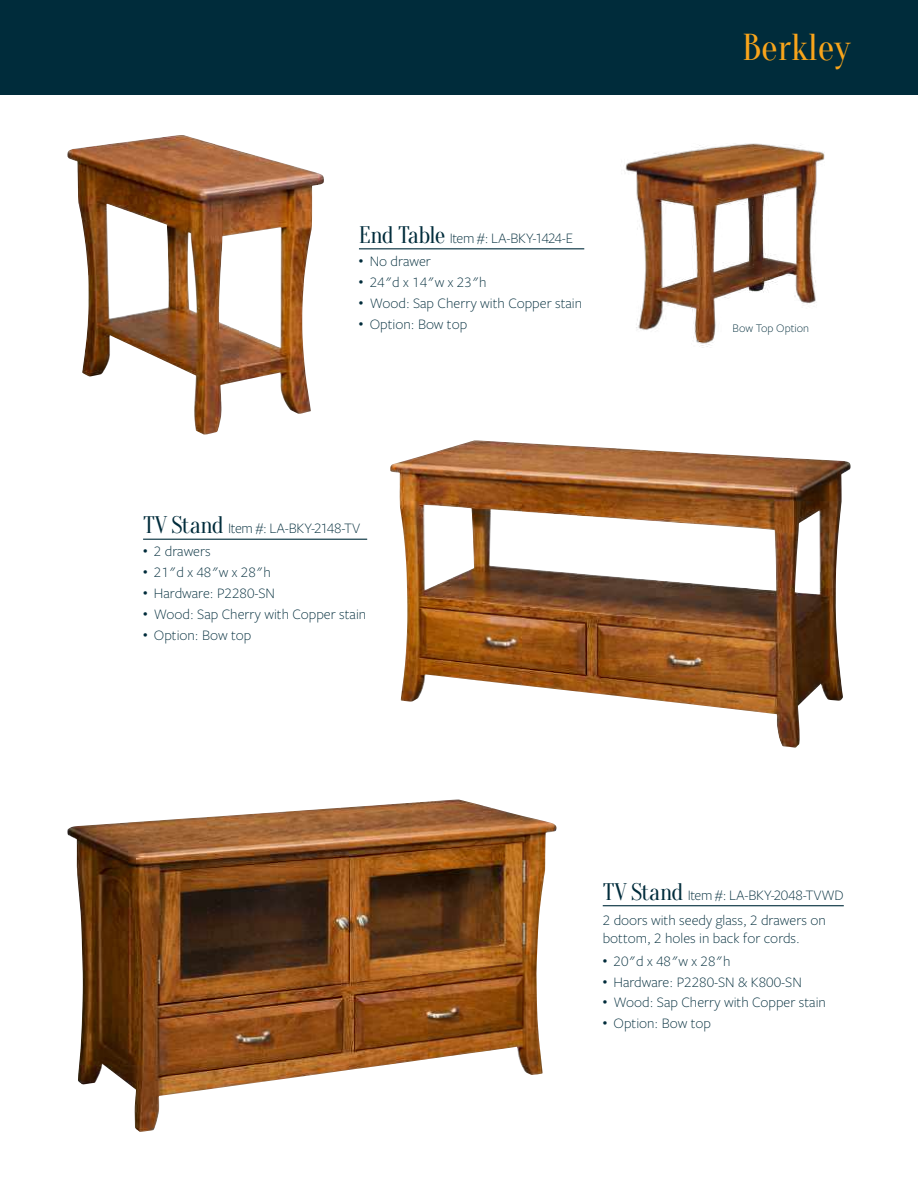
<style>
.page{position:relative;width:918px;height:1188px;background:#fff}
.page>*{position:absolute;margin:0;border:0;box-sizing:border-box;transform-origin:0 0}
.t1{font:37.5px "Oranienbaum";color:#f9a51b}
.t2{font:300 15px/24.8px "Freight Sans Pro";color:#002c3b}
.t3{font:300 15px "Freight Sans Pro";letter-spacing:-.03em;color:#002c3b}
.t4{font:300 15px "Freight Sans Pro";letter-spacing:-.02em;color:#002c3b}
.t5{font:300 12px "Freight Sans Pro";color:#002c3b}
.s1{font-family:"Oranienbaum";font-weight:400;font-size:24px}
</style>
<div class="page">
<div style="left:0;top:0;width:918px;height:94px;background:#002c3b"></div>
<img style="left:625px;top:143px;width:200px;height:205px">
<img style="left:67px;top:135px;width:257px;height:300px">
<img style="left:390px;top:440px;width:460px;height:308px">
<img style="left:68px;top:800px;width:489px;height:332px">
<hr style="left:359px;top:248px;width:225px;height:1px;background:#002c3b">
<hr style="left:603px;top:905px;width:241px;height:1px;background:#002c3b">
<hr style="left:143px;top:539px;width:224px;height:1px;background:#002c3b">
<p class="t3" style="left:359px;top:228px;width:216px"><span class="s1">End Table</span> Item #: LA-BKY-1424-E</p>
<p class="t2" style="left:359px;top:248px;width:73px"><sup>•</sup> No drawer</p>
<p class="t2" style="left:359px;top:269px;width:129px"><sup>•</sup> 24"d x 14"w x 23"h</p>
<p class="t2" style="left:359px;top:290px;width:225px"><sup>•</sup> Wood: Sap Cherry with Copper stain</p>
<p class="t2" style="left:359px;top:311px;width:110px"><sup>•</sup> Option: Bow top</p>
<p class="t4" style="left:143px;top:518px;width:219px"><span class="s1">TV Stand</span> Item #: LA-BKY-2148-TV</p>
<p class="t2" style="left:143px;top:539px;width:69px"><sup>•</sup> 2 drawers</p>
<p class="t2" style="left:143px;top:559px;width:129px"><sup>•</sup> 21"d x 48"w x 28"h</p>
<p class="t2" style="left:143px;top:580px;width:133px"><sup>•</sup> Hardware: P2280-SN</p>
<p class="t2" style="left:143px;top:601px;width:225px"><sup>•</sup> Wood: Sap Cherry with Copper stain</p>
<p class="t2" style="left:143px;top:622px;width:110px"><sup>•</sup> Option: Bow top</p>
<h1 class="t1" style="left:742px;top:26px;width:110px">Berkley</h1>
<p class="t5" style="left:733px;top:320px;width:78px">Bow Top Option</p>
<p class="t2" style="left:603px;top:882px;width:242px"><span class="s1">TV Stand</span> Item #: LA-BKY-2048-TVWD<br>2 doors with seedy glass, 2 drawers on</p>
<p class="t2" style="left:603px;top:925px;width:199px">bottom, 2 holes in back for cords.</p>
<p class="t2" style="left:603px;top:948px;width:129px"><sup>•</sup> 20"d x 48"w x 28"h</p>
<p class="t2" style="left:603px;top:969px;width:201px"><sup>•</sup> Hardware: P2280-SN &amp; K800-SN</p>
<p class="t2" style="left:603px;top:990px;width:225px"><sup>•</sup> Wood: Sap Cherry with Copper stain</p>
<p class="t2" style="left:603px;top:1010px;width:110px"><sup>•</sup> Option: Bow top</p>
</div>
